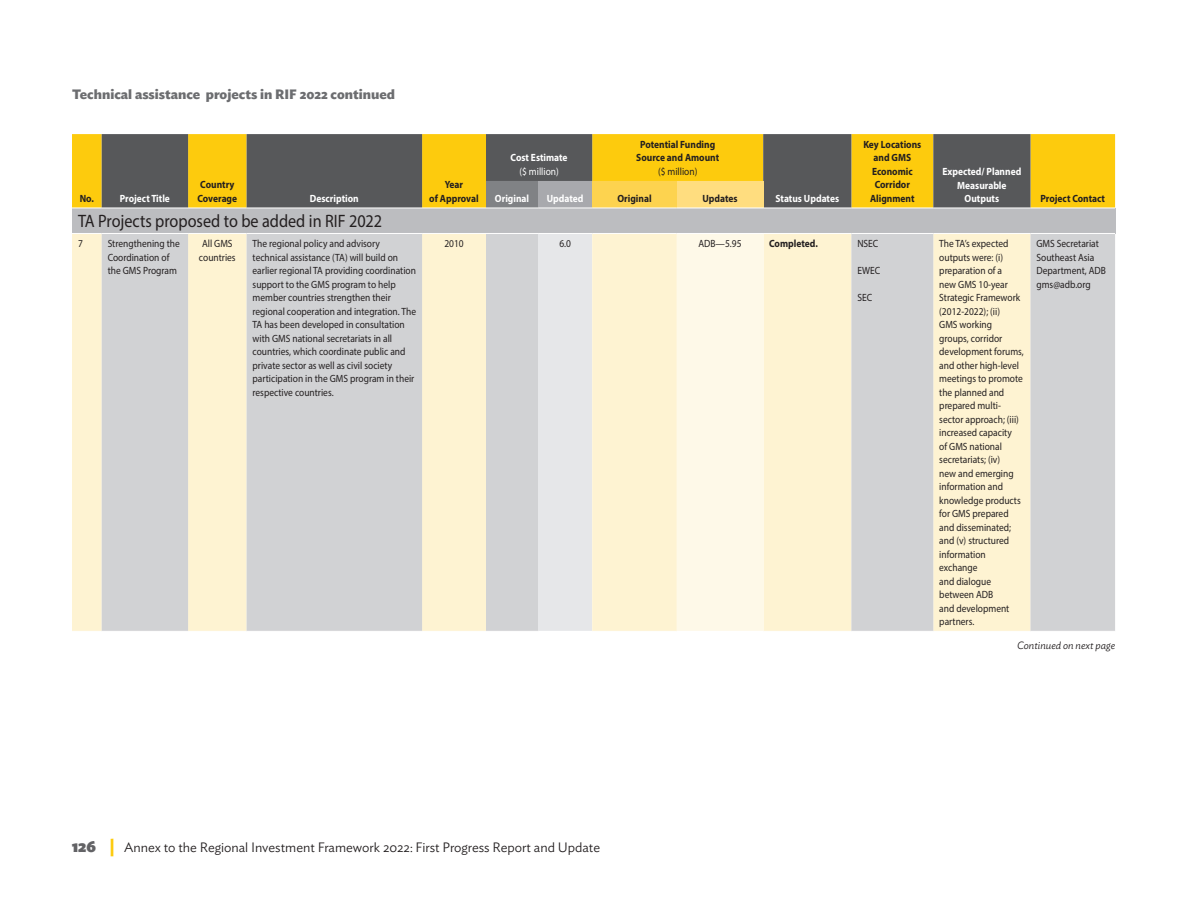
<style>
.page{position:relative;width:1188px;height:918px;background:#fff}
.page>*{position:absolute;margin:0;border:0;box-sizing:border-box;transform-origin:0 0}
.t1{font:18px "Myriad Pro";color:#231f20;scale:.9 1}
.t2{font:300 13.5px "Ideal Sans";color:#231f20}
.t3{font:700 13.5px "Ideal Sans";color:#6c6d70}
.t4{font:10.5px/13.5px "Myriad Pro";color:#231f20;scale:.9 1}
.t5{font:700 10.5px/13.5px "Myriad Pro";color:#231f20;text-align:center;scale:.9 1}
.t6{font:700 10.5px/13.5px "Myriad Pro";color:#fff;text-align:center;scale:.9 1}
.t7{font:italic 300 10.5px "Ideal Sans";color:#231f20}
.t8{font:10.5px "Myriad Pro";color:#fff;scale:.9 1}
.s1{font-weight:900;font-size:16.5px;color:#636366}
.s2{font-weight:900;font-size:18px;color:#fdcb0d}
</style>
<div class="page">
<div style="left:72px;top:134px;width:1043px;height:74px;background:#fdcb0d"></div>
<svg style="left:102px;top:134px;width:928px;height:74px;background:#96843e"></svg>
<div style="left:486px;top:181px;width:52px;height:27px;background:#808285"></div>
<div style="left:538px;top:181px;width:54px;height:27px;background:#a8a9ad"></div>
<div style="left:592px;top:181px;width:85px;height:27px;background:#fdd34f"></div>
<div style="left:677px;top:181px;width:86px;height:27px;background:#ffdd7f"></div>
<div style="left:72px;top:208px;width:1043px;height:25px;background:#bcbdc0"></div>
<div style="left:72px;top:234px;width:30px;height:397px;background:#fef3d2"></div>
<svg style="left:102px;top:234px;width:1013px;height:397px;background:#e5e0d3"></svg>
<div style="left:538px;top:233px;width:54px;height:398px;background:#e6e7e9"></div>
<div style="left:677px;top:233px;width:86px;height:398px;background:#fef9e8"></div>
<hr style="left:538px;top:233px;width:54px;height:1px;background:#fff">
<hr style="left:677px;top:233px;width:86px;height:1px;background:#fff">
<hr style="left:72px;top:208px;width:30px;height:1px;background:#fff">
<hr style="left:102px;top:208px;width:86px;height:1px;background:#fff">
<hr style="left:188px;top:208px;width:59px;height:1px;background:#fff">
<hr style="left:247px;top:208px;width:175px;height:1px;background:#fff">
<hr style="left:422px;top:208px;width:64px;height:1px;background:#fff">
<hr style="left:486px;top:208px;width:52px;height:1px;background:#fff">
<hr style="left:538px;top:208px;width:54px;height:1px;background:#fff">
<hr style="left:592px;top:208px;width:85px;height:1px;background:#fff">
<hr style="left:677px;top:208px;width:86px;height:1px;background:#fff">
<hr style="left:763px;top:208px;width:88px;height:1px;background:#fff">
<hr style="left:851px;top:208px;width:82px;height:1px;background:#fff">
<hr style="left:933px;top:208px;width:98px;height:1px;background:#fff">
<hr style="left:1030px;top:208px;width:85px;height:1px;background:#fff">
<p class="t3" style="left:72px;top:83px;width:324px">Technical assistance projects in RIF 2022 continued</p>
<p class="t5" style="left:80px;top:191px;width:17px">No.</p>
<p class="t6" style="left:120px;top:191px;width:57px">Project Title</p>
<p class="t5" style="left:198px;top:178px;width:46px;text-align:left">Country<br>Coverage</p>
<p class="t6" style="left:310px;top:191px;width:56px">Description</p>
<p class="t5" style="left:429px;top:178px;width:56px">Year<br>of Approval</p>
<p class="t5" style="left:636px;top:137px;width:94px">Potential Funding<br>Source and Amount</p>
<p class="t4" style="left:658px;top:165px;width:45px">($ million)</p>
<p class="t5" style="left:863px;top:137px;width:66px">Key Locations and GMS<br>Economic<br>Corridor<br>Alignment</p>
<p class="t6" style="left:511px;top:151px;width:65px">Cost Estimate</p>
<p class="t8" style="left:519px;top:165px;width:45px">($ million)</p>
<p class="t6" style="left:942px;top:164px;width:89px">Expected/ Planned<br>Measurable</p>
<p class="t6" style="left:776px;top:191px;width:72px">Status Updates</p>
<p class="t6" style="left:495px;top:191px;width:40px">Original</p>
<p class="t6" style="left:547px;top:191px;width:42px">Updated</p>
<p class="t5" style="left:617px;top:191px;width:40px">Original</p>
<p class="t5" style="left:702px;top:191px;width:41px">Updates</p>
<p class="t6" style="left:965px;top:191px;width:40px">Outputs</p>
<p class="t5" style="left:1041px;top:191px;width:73px">Project Contact</p>
<h1 class="t1" style="left:78px;top:210px;width:340px">TA Projects proposed to be added in RIF 2022</h1>
<p class="t4" style="left:78px;top:237px;width:7px">7</p>
<p class="t4" style="left:108px;top:237px;width:82px">Strengthening the<br>Coordination of the GMS Program</p>
<p class="t4" style="left:199px;top:237px;width:42px">All GMS countries</p>
<p class="t4" style="left:253px;top:237px;width:183px">The regional policy and advisory technical assistance (TA) will build on earlier regional TA providing coordination support to the GMS program to help member countries strengthen their regional cooperation and integration. The TA has been developed in consultation with GMS national secretariats in all countries, which coordinate public and private sector as well as civil society participation in the GMS program in their respective countries.</p>
<p class="t4" style="left:444px;top:237px;width:23px">2010</p>
<p class="t4" style="left:559px;top:237px;width:14px">6.0</p>
<p class="t4" style="left:698px;top:237px;width:49px">ADB—5.95</p>
<p class="t5" style="left:769px;top:237px;width:56px">Completed.</p>
<p class="t4" style="left:857px;top:237px;width:25px">NSEC</p>
<p class="t4" style="left:857px;top:264px;width:27px">EWEC</p>
<p class="t4" style="left:857px;top:291px;width:18px">SEC</p>
<p class="t4" style="left:939px;top:237px;width:95px">The TA’s expected outputs were: (i) preparation of a<br>new GMS 10-year<br>Strategic Framework (2012-2022); (ii)<br>GMS working groups, corridor development forums, and other high-level meetings to promote the planned and prepared multi&shy;sector approach; (iii) increased capacity<br>of GMS national secretariats; (iv)<br>new and emerging information and knowledge products for GMS prepared and disseminated; and (v) structured information exchange<br>and dialogue between ADB<br>and development partners.</p>
<p class="t4" style="left:1036px;top:237px;width:79px">GMS Secretariat<br>Southeast Asia<br>Department, ADB gms@adb.org</p>
<p class="t7" style="left:1017px;top:638px;width:100px">Continued on next page</p>
<p class="t2" style="left:72px;top:837px;width:530px"><span class="s1">126</span> <span class="s2">|</span> Annex to the Regional Investment Framework 2022: First Progress Report and Update</p>
</div>
